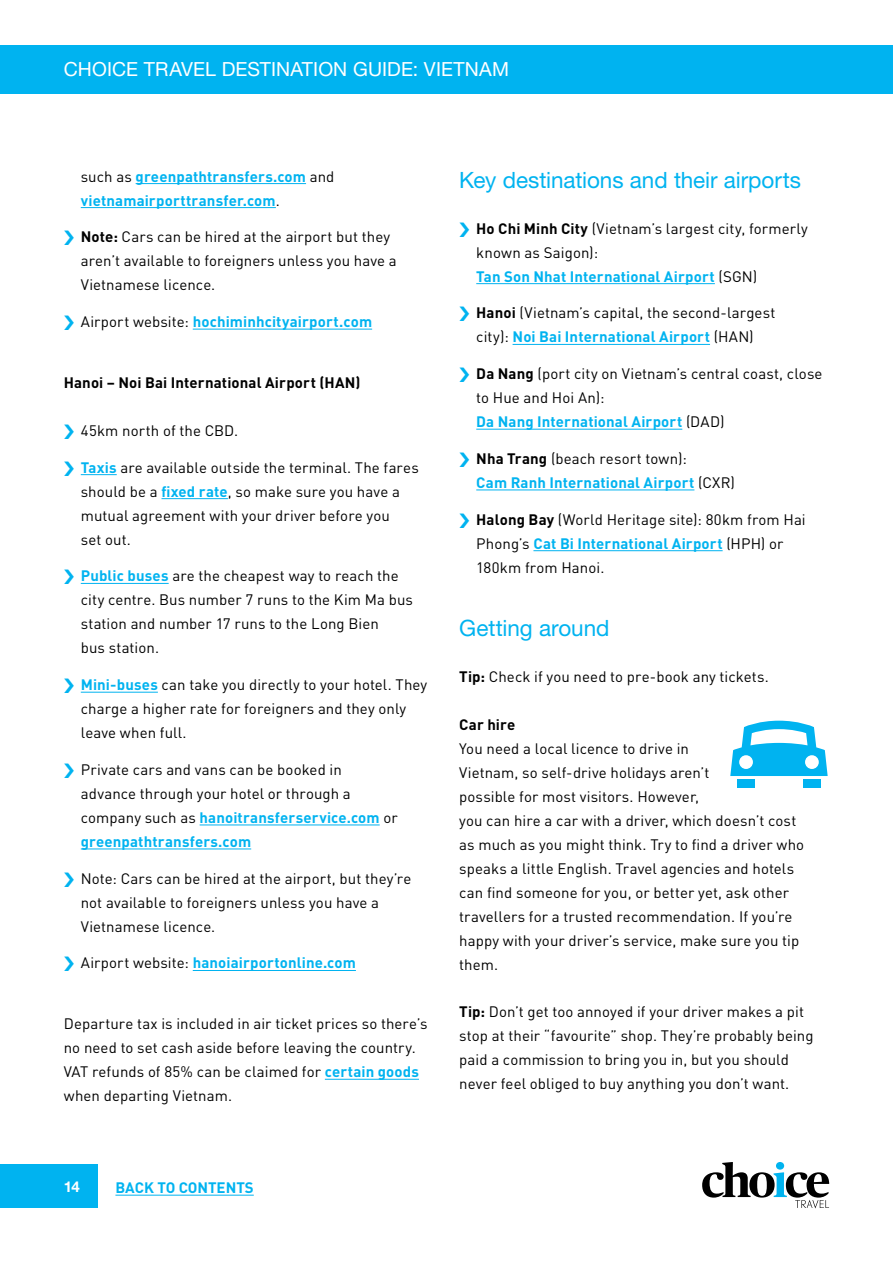
<style>
.page{position:relative;width:893px;height:1263px;background:#fff}
.page>*{position:absolute;margin:0;border:0;box-sizing:border-box;transform-origin:0 0}
.t1{font:22.5px "Helvetica Neue LT Pro";letter-spacing:-.005em;color:#00b3f0}
.t2{font:19.5px "Helvetica Neue LT Pro";letter-spacing:.005em;color:#fff}
.t3{font:15px/24px "DIN Pro";letter-spacing:.005em;color:#000}
.t4{font:700 15px/24px "DIN Pro";letter-spacing:.01em;color:#00b3f0}
.t5{font:700 15px "DIN Pro";letter-spacing:.01em;color:#000}
.t6{font:700 15px "Helvetica Neue LT Pro";color:#fff}
.s1{font-weight:400;color:#000}
.s2{font-weight:700}
.s3{font-weight:700;color:#00b3f0}
.s4{color:#000}
</style>
<div class="page">
<div style="left:0;top:45px;width:893px;height:49px;background:#00b3f0"></div>
<div style="left:0;top:1165px;width:98px;height:43px;background:#00b3f0"></div>
<svg style="left:702px;top:1162px;width:127px;height:46px"></svg>
<hr style="left:115px;top:1195px;width:139px;height:1px;background:#00b3f0">
<hr style="left:136px;top:183px;width:170px;height:1px;background:#00b3f0">
<hr style="left:81px;top:207px;width:195px;height:1px;background:#00b3f0">
<hr style="left:193px;top:329px;width:179px;height:1px;background:#00b3f0">
<hr style="left:81px;top:474px;width:36px;height:1px;background:#00b3f0">
<hr style="left:161px;top:498px;width:67px;height:1px;background:#00b3f0">
<hr style="left:81px;top:583px;width:88px;height:1px;background:#00b3f0">
<hr style="left:81px;top:692px;width:77px;height:1px;background:#00b3f0">
<hr style="left:200px;top:824px;width:180px;height:1px;background:#00b3f0">
<hr style="left:81px;top:848px;width:170px;height:1px;background:#00b3f0">
<hr style="left:193px;top:970px;width:163px;height:1px;background:#00b3f0">
<hr style="left:325px;top:1079px;width:94px;height:1px;background:#00b3f0">
<hr style="left:476px;top:283px;width:239px;height:1px;background:#00b3f0">
<hr style="left:513px;top:344px;width:197px;height:1px;background:#00b3f0">
<hr style="left:476px;top:429px;width:206px;height:1px;background:#00b3f0">
<hr style="left:476px;top:490px;width:218px;height:1px;background:#00b3f0">
<hr style="left:533px;top:550px;width:190px;height:1px;background:#00b3f0">
<div style="left:737px;top:779px;width:18px;height:9px;background:#00b3f0"></div>
<svg style="left:730px;top:721px;width:98px;height:55px"></svg>
<div style="left:803px;top:779px;width:17px;height:9px;background:#00b3f0"></div>
<h2 class="t2" style="left:64px;top:58px;width:447px">CHOICE TRAVEL DESTINATION GUIDE: VIETNAM</h2>
<p class="t4" style="left:81px;top:164px;width:255px"><span class="s1">such as</span> greenpathtransfers.com <span class="s1">and </span>vietnamairporttransfer.com<span class="s1">.</span></p>
<p class="t3" style="left:81px;top:224px;width:318px"><span class="s2">Note:</span> Cars can be hired at the airport but they aren’t available to foreigners unless you have a<br>Vietnamese licence.</p>
<p class="t4" style="left:81px;top:309px;width:293px"><span class="s1">Airport website:</span> hochiminhcityairport.com</p>
<p class="t5" style="left:64px;top:372px;width:298px">Hanoi – Noi Bai International Airport (HAN)</p>
<p class="t3" style="left:81px;top:418px;width:159px">45km north of the CBD.</p>
<p class="t3" style="left:81px;top:455px;width:339px"><span class="s3">Taxis</span> are available outside the terminal. The fares should be a <span class="s3">fixed rate</span>, so make sure you have a mutual agreement with your driver before you<br>set out.</p>
<p class="t3" style="left:81px;top:563px;width:334px"><span class="s3">Public buses</span> are the cheapest way to reach the city centre. Bus number 7 runs to the Kim Ma bus station and number 17 runs to the Long Bien<br>bus station.</p>
<p class="t3" style="left:81px;top:672px;width:348px"><span class="s3">Mini-buses</span> can take you directly to your hotel. They charge a higher rate for foreigners and they only leave when full.</p>
<p class="t3" style="left:81px;top:757px;width:318px">Private cars and vans can be booked in advance through your hotel or through a company such as <span class="s3">hanoitransferservice.com</span> or <span class="s3">greenpathtransfers.com</span></p>
<p class="t3" style="left:81px;top:866px;width:332px">Note: Cars can be hired at the airport, but they’re not available to foreigners unless you have a<br>Vietnamese licence.</p>
<p class="t4" style="left:81px;top:950px;width:277px"><span class="s1">Airport website:</span> hanoiairportonline.com</p>
<p class="t3" style="left:64px;top:1011px;width:365px">Departure tax is included in air ticket prices so there’s no need to set cash aside before leaving the country.<br>VAT refunds of 85% can be claimed for <span class="s3">certain goods </span>when departing Vietnam.</p>
<p class="t6" style="left:64px;top:1177px;width:18px">14</p>
<p class="t4" style="left:115px;top:1175px;width:140px">BACK TO CONTENTS</p>
<h1 class="t1" style="left:459px;top:167px;width:343px">Key destinations and their airports</h1>
<p class="t3" style="left:476px;top:216px;width:333px"><span class="s2">Ho Chi Minh City</span> (Vietnam’s largest city, formerly known as Saigon):<br><span class="s3">Tan Son Nhat International Airport</span> (SGN)</p>
<p class="t3" style="left:476px;top:300px;width:301px"><span class="s2">Hanoi</span> (Vietnam’s capital, the second-largest city): <span class="s3">Noi Bai International Airport</span> (HAN)</p>
<p class="t3" style="left:476px;top:361px;width:348px"><span class="s2">Da Nang</span> (port city on Vietnam’s central coast, close to Hue and Hoi An):<br><span class="s3">Da Nang International Airport</span> (DAD)</p>
<p class="t4" style="left:476px;top:446px;width:260px"><span class="s4">Nha Trang</span> <span class="s1">(beach resort town):<br></span>Cam Ranh International Airport <span class="s1">(CXR)</span></p>
<p class="t3" style="left:476px;top:507px;width:331px"><span class="s2">Halong Bay</span> (World Heritage site): 80km from Hai<br>Phong’s <span class="s3">Cat Bi International Airport</span> (HPH) or<br>180km from Hanoi.</p>
<h1 class="t1" style="left:459px;top:615px;width:152px">Getting around</h1>
<p class="t3" style="left:459px;top:664px;width:311px"><span class="s2">Tip:</span> Check if you need to pre-book any tickets.</p>
<p class="t5" style="left:459px;top:714px;width:58px">Car hire</p>
<p class="t3" style="left:459px;top:736px;width:346px">You need a local licence to drive in<br>Vietnam, so self-drive holidays aren’t<br>possible for most visitors. However,<br>you can hire a car with a driver, which doesn’t cost as much as you might think. Try to find a driver who speaks a little English. Travel agencies and hotels can find someone for you, or better yet, ask other travellers for a trusted recommendation. If you’re happy with your driver’s service, make sure you tip them.</p>
<p class="t3" style="left:459px;top:999px;width:356px"><span class="s2">Tip:</span> Don’t get too annoyed if your driver makes a pit stop at their “favourite” shop. They’re probably being paid a commission to bring you in, but you should never feel obliged to buy anything you don’t want.</p>
</div>
